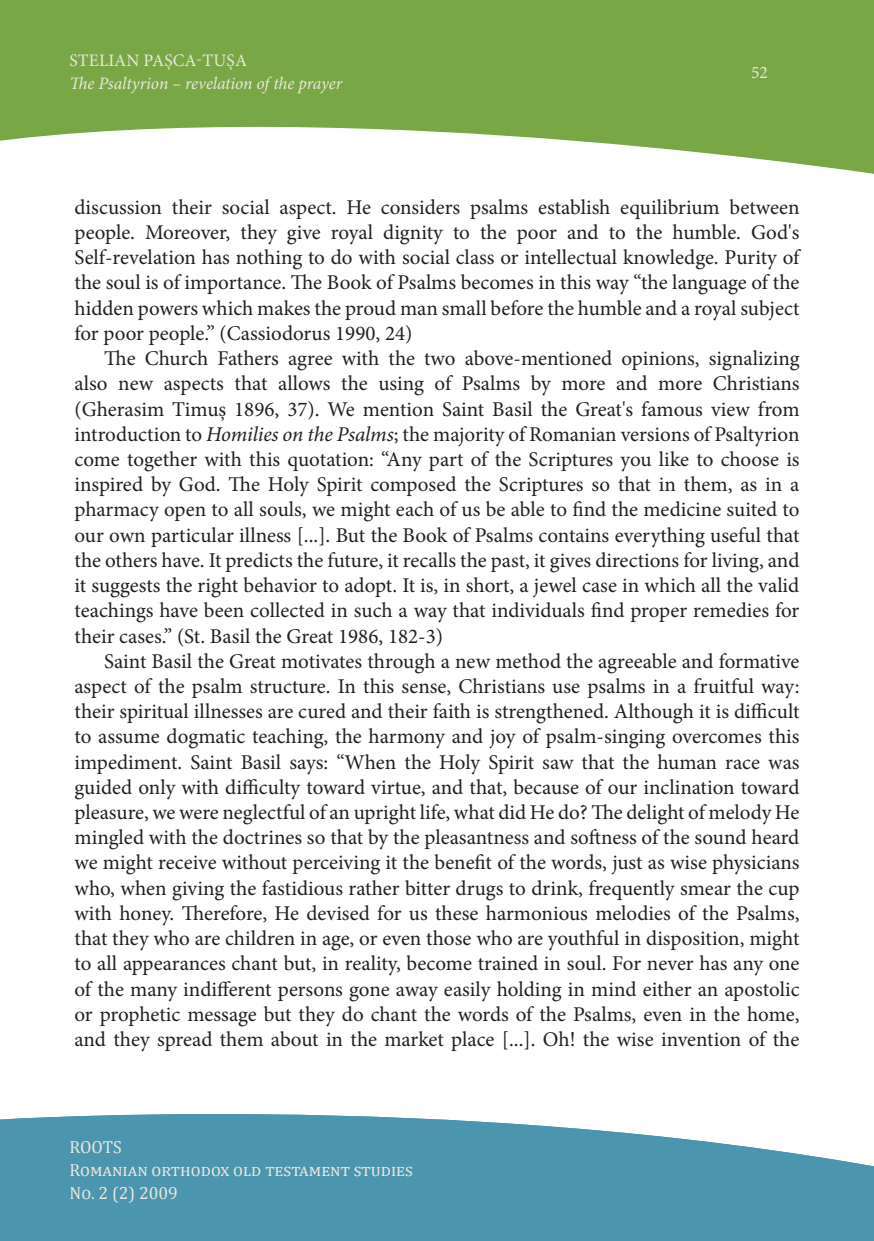
<style>
.page{position:relative;width:874px;height:1241px;background:#fff}
.page>*{position:absolute;margin:0;border:0;box-sizing:border-box;transform-origin:0 0}
.Paragraph_Style_1{font:21px/25.2px "Minion Pro";color:#231f20;text-align:justify}
.t1{font:17.5px "Cambria";color:#eae7de}
.t2{font:italic 17.5px "Minion Pro";letter-spacing:-.01em;color:#eae7de}
.t3{font:17.5px "Minion Pro";letter-spacing:.01em;color:#eae7de}
.s1{font-style:italic}
</style>
<div class="page">
<svg style="left:0;top:0;width:873px;height:174px;fill:#79a745"></svg>
<svg style="left:0;top:1114px;width:873px;height:126px;background:#5d9fb7"></svg>
<p class="t3" style="left:70px;top:49px;width:179px">STELIAN PAȘCA-TUȘA</p>
<p class="t2" style="left:69px;top:71px;width:274px">The Psaltyrion – revelation of the prayer</p>
<p class="t3" style="left:750px;top:60px;width:18px">52</p>
<p class="Paragraph_Style_1" style="left:74px;top:194px;width:726px">discussion their social aspect. He considers psalms establish equilibrium between people. Moreover, they give royal dignity to the poor and to the humble. God's Self-revelation has nothing to do with social class or intellectual knowledge. Purity of the soul is of importance. The Book of Psalms becomes in this way “the language of the hidden powers which makes the proud man small before the humble and a royal subject for poor people.” (Cassiodorus 1990, 24)</p>
<p class="Paragraph_Style_1" style="left:74px;top:346px;width:726px;text-indent:30px">The Church Fathers agree with the two above-mentioned opinions, signalizing also new aspects that allows the using of Psalms by more and more Christians (Gherasim Timuş 1896, 37). We mention Saint Basil the Great's famous view from introduction to <span class="s1">Homilies on the Psalms</span>; the majority of Romanian versions of Psaltyrion come together with this quotation: “Any part of the Scriptures you like to choose is inspired by God. The Holy Spirit composed the Scriptures so that in them, as in a pharmacy open to all souls, we might each of us be able to find the medicine suited to our own particular illness [...]. But the Book of Psalms contains everything useful that the others have. It predicts the future, it recalls the past, it gives directions for living, and it suggests the right behavior to adopt. It is, in short, a jewel case in which all the valid teachings have been collected in such a way that individuals find proper remedies for their cases.” (St. Basil the Great 1986, 182-3)</p>
<p class="Paragraph_Style_1" style="left:74px;top:648px;width:726px;text-indent:30px">Saint Basil the Great motivates through a new method the agreeable and formative aspect of the psalm structure. In this sense, Christians use psalms in a fruitful way: their spiritual illnesses are cured and their faith is strengthened. Although it is difficult to assume dogmatic teaching, the harmony and joy of psalm-singing overcomes this impediment. Saint Basil says: “When the Holy Spirit saw that the human race was guided only with difficulty toward virtue, and that, because of our inclination toward pleasure, we were neglectful of an upright life, what did He do? The delight of melody He mingled with the doctrines so that by the pleasantness and softness of the sound heard we might receive without perceiving it the benefit of the words, just as wise physicians who, when giving the fastidious rather bitter drugs to drink, frequently smear the cup with honey. Therefore, He devised for us these harmonious melodies of the Psalms, that they who are children in age, or even those who are youthful in disposition, might to all appearances chant but, in reality, become trained in soul. For never has any one of the many indifferent persons gone away easily holding in mind either an apostolic or prophetic message but they do chant the words of the Psalms, even in the home, and they spread them about in the market place [...]. Oh! the wise invention of the</p>
<p class="t1" style="left:69px;top:1136px;width:54px">ROOTS</p>
<p class="t1" style="left:69px;top:1159px;width:345px">Romanian orthodox old testament studies</p>
<p class="t1" style="left:69px;top:1181px;width:110px">No. 2 (2) 2009</p>
</div>
